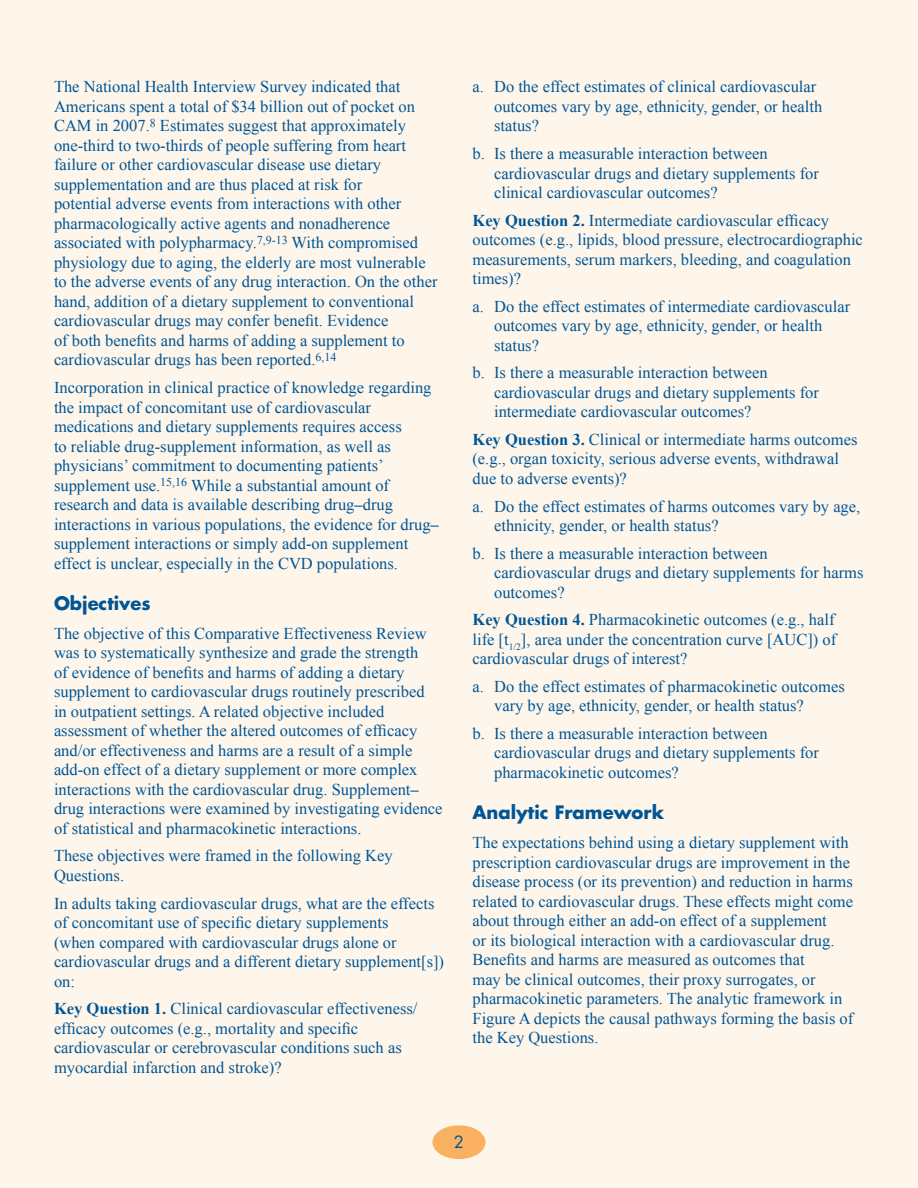
<style>
.page{position:relative;width:918px;height:1188px;background:#fff}
.page>*{position:absolute;margin:0;border:0;box-sizing:border-box;transform-origin:0 0}
.Head_Level_1{font:700 18px "Futura Std";color:#005595}
.Text{font:16.5px/19.5px "Times New Roman";color:#005595}
.Bullet{font:16.5px/19.5px "Times New Roman";color:#005595}
.t1{font:16.5px "Futura Std";color:#005595}
.s1{font-weight:700}
</style>
<div class="page">
<div style="left:0;top:0;width:917px;height:1188px;background:#fef6eb"></div>
<div style="left:432px;top:1125px;width:54px;height:34px;background:#fab061;border-radius:50%"></div>
<p class="Text" style="left:54px;top:77px;width:385px">The National Health Interview Survey indicated that Americans spent a total of $34 billion out of pocket on CAM in 2007.<sup>8</sup> Estimates suggest that approximately one-third to two-thirds of people suffering from heart failure or other cardiovascular disease use dietary supplementation and are thus placed at risk for<br>potential adverse events from interactions with other pharmacologically active agents and nonadherence associated with polypharmacy.<sup>7,9-13</sup> With compromised physiology due to aging, the elderly are most vulnerable to the adverse events of any drug interaction. On the other hand, addition of a dietary supplement to conventional cardiovascular drugs may confer benefit. Evidence<br>of both benefits and harms of adding a supplement to cardiovascular drugs has been reported.<sup>6,14</sup></p>
<p class="Text" style="left:54px;top:378px;width:386px">Incorporation in clinical practice of knowledge regarding the impact of concomitant use of cardiovascular medications and dietary supplements requires access<br>to reliable drug-supplement information, as well as physicians’ commitment to documenting patients’ supplement use.<sup>15,16</sup> While a substantial amount of research and data is available describing drug<span class="s1">–</span>drug interactions in various populations, the evidence for drug<span class="s1">– </span>supplement interactions or simply add-on supplement effect is unclear, especially in the CVD populations.</p>
<p class="Head_Level_1" style="left:54px;top:591px;width:98px">Objectives</p>
<p class="Text" style="left:54px;top:623px;width:390px">The objective of this Comparative Effectiveness Review was to systematically synthesize and grade the strength<br>of evidence of benefits and harms of adding a dietary supplement to cardiovascular drugs routinely prescribed<br>in outpatient settings. A related objective included assessment of whether the altered outcomes of efficacy and/or effectiveness and harms are a result of a simple add-on effect of a dietary supplement or more complex interactions with the cardiovascular drug. Supplement<span class="s1">– </span>drug interactions were examined by investigating evidence of statistical and pharmacokinetic interactions.</p>
<p class="Text" style="left:54px;top:846px;width:340px">These objectives were framed in the following Key<br>Questions.</p>
<p class="Text" style="left:54px;top:893px;width:392px">In adults taking cardiovascular drugs, what are the effects of concomitant use of specific dietary supplements<br>(when compared with cardiovascular drugs alone or cardiovascular drugs and a different dietary supplement[s]) on:</p>
<p class="Text" style="left:54px;top:999px;width:365px"><span class="s1">Key Question 1.</span> Clinical cardiovascular effectiveness/ efficacy outcomes (e.g., mortality and specific cardiovascular or cerebrovascular conditions such as myocardial infarction and stroke)?</p>
<p class="Bullet" style="left:494px;top:77px;width:330px;text-indent:-22px">a. Do the effect estimates of clinical cardiovascular outcomes vary by age, ethnicity, gender, or health status?</p>
<p class="Bullet" style="left:494px;top:144px;width:326px;text-indent:-22px">b. Is there a measurable interaction between cardiovascular drugs and dietary supplements for clinical cardiovascular outcomes?</p>
<p class="Text" style="left:472px;top:210px;width:392px"><span class="s1">Key Question 2.</span> Intermediate cardiovascular efficacy outcomes (e.g., lipids, blood pressure, electrocardiographic measurements, serum markers, bleeding, and coagulation times)?</p>
<p class="Bullet" style="left:494px;top:296px;width:358px;text-indent:-22px">a. Do the effect estimates of intermediate cardiovascular outcomes vary by age, ethnicity, gender, or health status?</p>
<p class="Bullet" style="left:494px;top:363px;width:326px;text-indent:-22px">b. Is there a measurable interaction between cardiovascular drugs and dietary supplements for intermediate cardiovascular outcomes?</p>
<p class="Text" style="left:472px;top:429px;width:386px"><span class="s1">Key Question 3.</span> Clinical or intermediate harms outcomes (e.g., organ toxicity, serious adverse events, withdrawal due to adverse events)?</p>
<p class="Bullet" style="left:494px;top:496px;width:368px;text-indent:-22px">a. Do the effect estimates of harms outcomes vary by age, ethnicity, gender, or health status?</p>
<p class="Bullet" style="left:494px;top:543px;width:371px;text-indent:-22px">b. Is there a measurable interaction between cardiovascular drugs and dietary supplements for harms outcomes?</p>
<p class="Text" style="left:472px;top:610px;width:365px;text-align:justify"><span class="s1">Key Question 4.</span> Pharmacokinetic outcomes (e.g., half life [t<sub>1/2</sub>], area under the concentration curve [AUC]) of cardiovascular drugs of interest?</p>
<p class="Bullet" style="left:494px;top:676px;width:352px;text-indent:-22px">a. Do the effect estimates of pharmacokinetic outcomes vary by age, ethnicity, gender, or health status?</p>
<p class="Bullet" style="left:494px;top:723px;width:326px;text-indent:-22px">b. Is there a measurable interaction between cardiovascular drugs and dietary supplements for pharmacokinetic outcomes?</p>
<p class="Head_Level_1" style="left:472px;top:801px;width:193px">Analytic Framework</p>
<p class="Text" style="left:472px;top:833px;width:382px">The expectations behind using a dietary supplement with prescription cardiovascular drugs are improvement in the disease process (or its prevention) and reduction in harms related to cardiovascular drugs. These effects might come about through either an add-on effect of a supplement<br>or its biological interaction with a cardiovascular drug.<br>Benefits and harms are measured as outcomes that<br>may be clinical outcomes, their proxy surrogates, or pharmacokinetic parameters. The analytic framework in Figure A depicts the causal pathways forming the basis of the Key Questions.</p>
<p class="t1" style="left:454px;top:1131px;width:12px">2</p>
</div>
